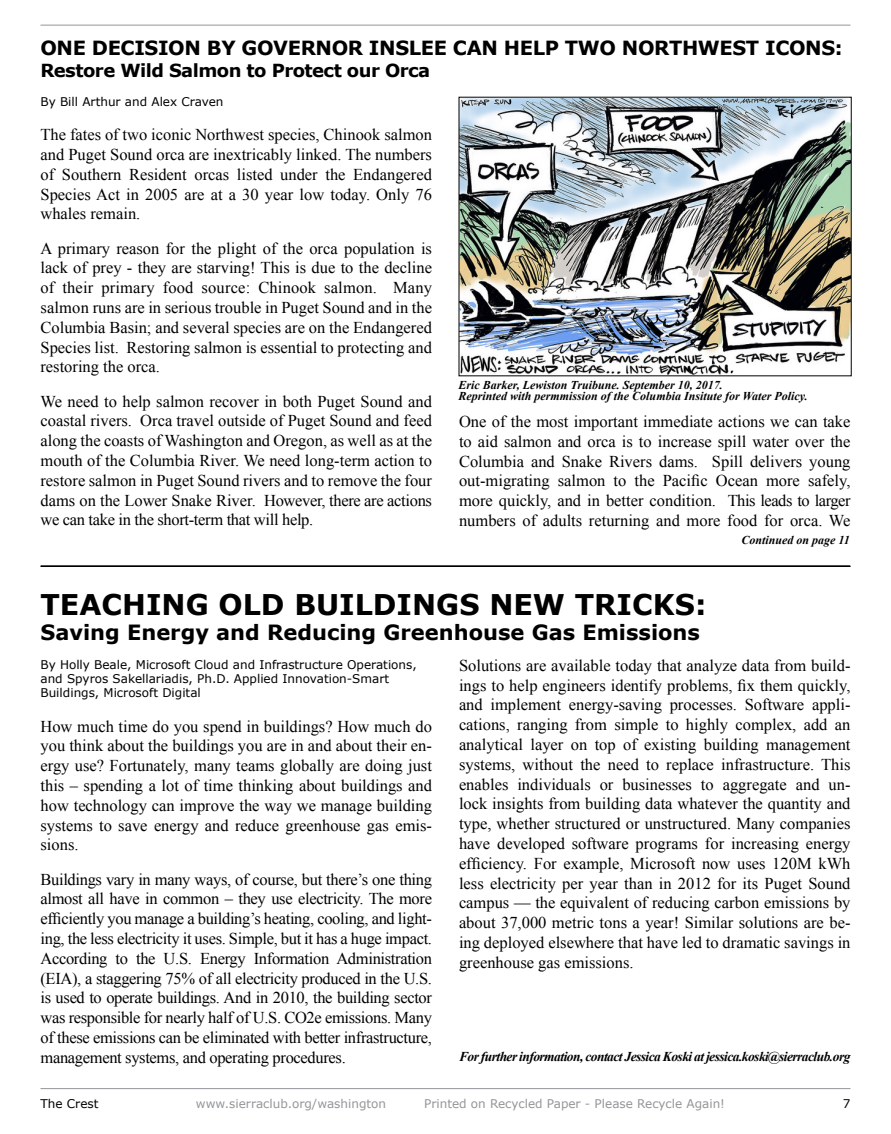
<style>
.page{position:relative;width:891px;height:1134px;background:#fff}
.page>*{position:absolute;margin:0;border:0;box-sizing:border-box;transform-origin:0 0}
.t1{font:700 28.5px "Verdana";color:#000}
.t2{font:700 21px "Verdana";color:#000}
.t3{font:700 19.5px "Verdana";letter-spacing:-.02em;color:#000}
.t4{font:700 18px "Verdana";letter-spacing:-.03em;color:#000}
.t5{font:16.5px/19.8px "Times New Roman";color:#000;text-align:justify}
.t6{font:italic 700 13.5px "Times New Roman";letter-spacing:-.04em;color:#000}
.t7{font:12px/14.4px "Verdana";color:#000}
.t8{font:italic 700 12px/10.5px "Times New Roman";color:#000}
.t9{font:12px "Verdana";color:#939598}
</style>
<div class="page">
<hr style="left:40px;top:25px;width:810px;height:1px;background:#939598">
<hr style="left:40px;top:1088px;width:810px;height:1px;background:#939598">
<svg style="left:40px;top:566px;width:811px;height:1px"></svg>
<img style="left:461px;top:99px;width:389px;height:275px">
<p class="t3" style="left:40px;top:34px;width:804px">ONE DECISION BY GOVERNOR INSLEE CAN HELP TWO NORTHWEST ICONS:</p>
<p class="t4" style="left:40px;top:58px;width:391px">Restore Wild Salmon to Protect our Orca</p>
<p class="t7" style="left:40px;top:94px;width:185px">By Bill Arthur and Alex Craven</p>
<p class="t5" style="left:40px;top:125px;width:393px">The fates of two iconic Northwest species, Chinook salmon and Puget Sound orca are inextricably linked. The numbers of Southern Resident orcas listed under the Endangered Species Act in 2005 are at a 30 year low today. Only 76 whales remain.</p>
<p class="t5" style="left:40px;top:238px;width:393px">A primary reason for the plight of the orca population is lack of prey - they are starving! This is due to the decline of their primary food source: Chinook salmon. Many salmon runs are in serious trouble in Puget Sound and in the Columbia Basin; and several species are on the Endangered Species list. Restoring salmon is essential to protecting and restoring the orca.</p>
<p class="t5" style="left:40px;top:391px;width:393px">We need to help salmon recover in both Puget Sound and coastal rivers. Orca travel outside of Puget Sound and feed along the coasts of Washington and Oregon, as well as at the mouth of the Columbia River. We need long-term action to restore salmon in Puget Sound rivers and to remove the four dams on the Lower Snake River. However, there are actions we can take in the short-term that will help.</p>
<p class="t8" style="left:459px;top:380px;width:351px">Eric Barker, Lewiston Truibune. September 10, 2017.<br>Reprinted with permmission of the Columbia Insitute for Water Policy.</p>
<p class="t5" style="left:459px;top:411px;width:393px">One of the most important immediate actions we can take to aid salmon and orca is to increase spill water over the Columbia and Snake Rivers dams. Spill delivers young out-migrating salmon to the Pacific Ocean more safely, more quickly, and in better condition. This leads to larger numbers of adults returning and more food for orca. We</p>
<p class="t8" style="left:741px;top:535px;width:110px">Continued on page 11</p>
<h1 class="t1" style="left:40px;top:584px;width:667px">TEACHING OLD BUILDINGS NEW TRICKS:</h1>
<p class="t2" style="left:40px;top:617px;width:661px">Saving Energy and Reducing Greenhouse Gas Emissions</p>
<p class="t7" style="left:41px;top:657px;width:378px">By Holly Beale, Microsoft Cloud and Infrastructure Operations, and Spyros Sakellariadis, Ph.D. Applied Innovation-Smart<br>Buildings, Microsoft Digital</p>
<p class="t5" style="left:40px;top:716px;width:393px">How much time do you spend in buildings? How much do you think about the buildings you are in and about their en&shy;ergy use? Fortunately, many teams globally are doing just this – spending a lot of time thinking about buildings and how technology can improve the way we manage building systems to save energy and reduce greenhouse gas emis&shy;sions.</p>
<p class="t5" style="left:40px;top:869px;width:393px">Buildings vary in many ways, of course, but there’s one thing almost all have in common – they use electricity. The more efficiently you manage a building’s heating, cooling, and light&shy;ing, the less electricity it uses. Simple, but it has a huge impact.<br>According to the U.S. Energy Information Administration (EIA), a staggering 75% of all electricity produced in the U.S. is used to operate buildings. And in 2010, the building sector was responsible for nearly half of U.S. CO2e emissions. Many of these emissions can be eliminated with better infrastructure, management systems, and operating procedures.</p>
<p class="t5" style="left:459px;top:655px;width:393px">Solutions are available today that analyze data from build&shy;ings to help engineers identify problems, fix them quickly, and implement energy-saving processes. Software appli&shy;cations, ranging from simple to highly complex, add an analytical layer on top of existing building management systems, without the need to replace infrastructure. This enables individuals or businesses to aggregate and un&shy;lock insights from building data whatever the quantity and type, whether structured or unstructured. Many companies have developed software programs for increasing energy efficiency. For example, Microsoft now uses 120M kWh less electricity per year than in 2012 for its Puget Sound campus — the equivalent of reducing carbon emissions by about 37,000 metric tons a year! Similar solutions are be&shy;ing deployed elsewhere that have led to dramatic savings in greenhouse gas emissions.</p>
<p class="t6" style="left:459px;top:1047px;width:393px">For further information, contact Jessica Koski at jessica.koski@sierraclub.org</p>
<p class="t7" style="left:40px;top:1096px;width:59px">The Crest</p>
<p class="t9" style="left:196px;top:1095px;width:192px">www.sierraclub.org/washington</p>
<p class="t9" style="left:424px;top:1095px;width:302px">Printed on Recycled Paper - Please Recycle Again!</p>
<p class="t7" style="left:843px;top:1096px;width:9px">7</p>
</div>
